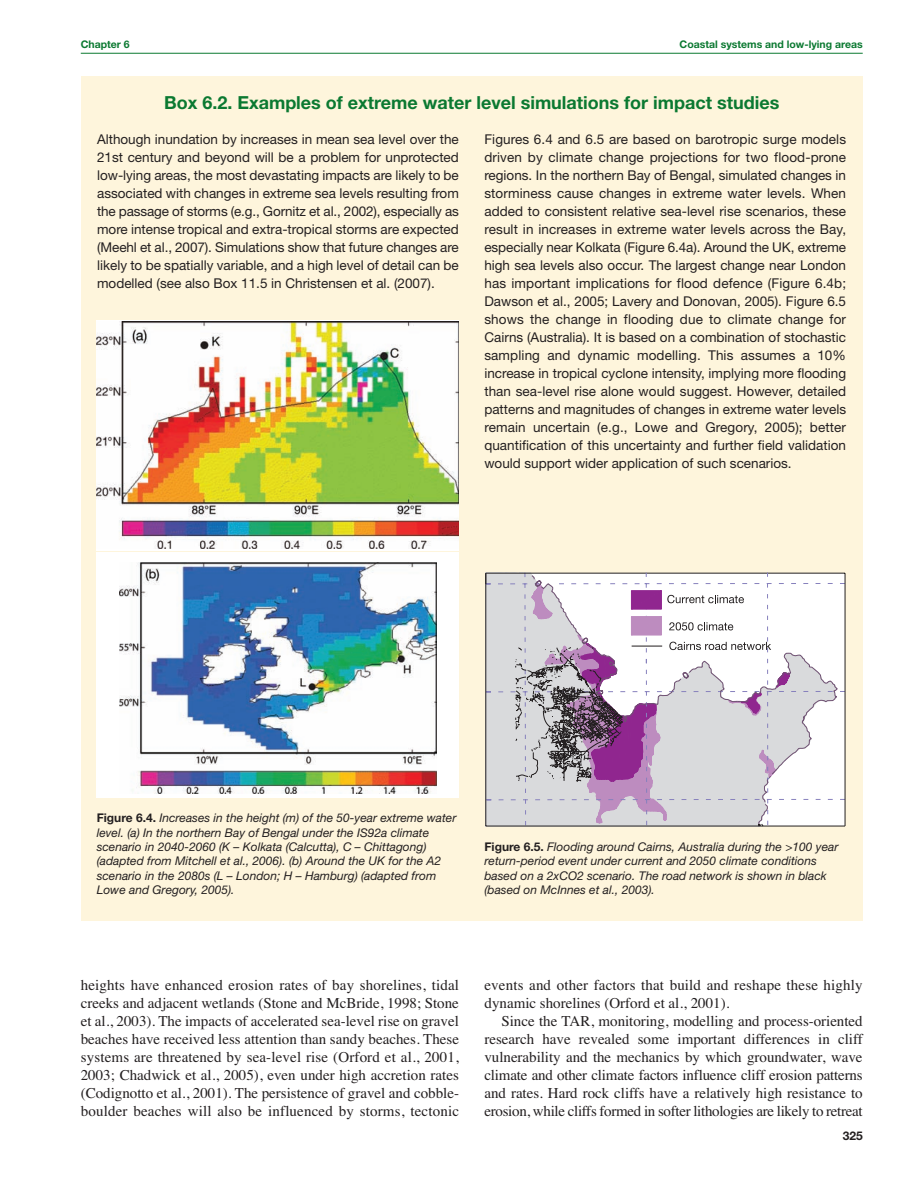
<style>
.page{position:relative;width:918px;height:1188px;background:#fff}
.page>*{position:absolute;margin:0;border:0;box-sizing:border-box;transform-origin:0 0}
.t1{font:700 18px "Helvetica Neue";color:#0b7931}
.t2{font:15px/18px "Times";letter-spacing:.01em;color:#231f20;text-align:justify}
.t3{font:13.5px/18px "Helvetica Neue";color:#231f20;text-align:justify}
.t4{font:italic 12px/14.4px "Helvetica Neue";color:#231f20}
.t5{font:700 12px "Helvetica Neue";color:#231f20}
.t6{font:700 10.5px "Helvetica Neue";color:#0b7931}
.s1{font-weight:700;font-style:normal}
</style>
<div class="page">
<hr style="left:81px;top:53px;width:782px;height:1px;background:#0b7931">
<div style="left:81px;top:77px;width:782px;height:844px;background:#fef5dc"></div>
<hr style="left:845px;top:573px;width:1px;height:253px;background:#231f20">
<hr style="left:486px;top:573px;width:359px;height:1px;background:#231f20">
<hr style="left:486px;top:826px;width:359px;height:1px;background:#231f20">
<svg style="left:485px;top:572px;width:353px;height:254px;background:#d6ced8"></svg>
<hr style="left:632px;top:646px;width:30px;height:1px;background:#2d2829">
<div style="left:96px;top:552px;width:363px;height:245px;background:#fff"></div>
<img style="left:119px;top:563px;width:317px;height:230px">
<img style="left:96px;top:322px;width:363px;height:227px">
<p class="t6" style="left:81px;top:40px;width:50px">Chapter 6</p>
<p class="t6" style="left:680px;top:40px;width:185px">Coastal systems and low-lying areas</p>
<h1 class="t1" style="left:164px;top:96px;width:617px">Box 6.2. Examples of extreme water level simulations for impact studies</h1>
<p class="t3" style="left:97px;top:132px;width:363px">Although inundation by increases in mean sea level over the 21st century and beyond will be a problem for unprotected low-lying areas, the most devastating impacts are likely to be associated with changes in extreme sea levels resulting from the passage of storms (e.g., Gornitz et al., 2002), especially as more intense tropical and extra-tropical storms are expected (Meehl et al., 2007). Simulations show that future changes are likely to be spatially variable, and a high level of detail can be modelled (see also Box 11.5 in Christensen et al. (2007).</p>
<p class="t3" style="left:484px;top:131px;width:363px">Figures 6.4 and 6.5 are based on barotropic surge models driven by climate change projections for two flood-prone regions. In the northern Bay of Bengal, simulated changes in storminess cause changes in extreme water levels. When added to consistent relative sea-level rise scenarios, these result in increases in extreme water levels across the Bay, especially near Kolkata (Figure 6.4a). Around the UK, extreme high sea levels also occur. The largest change near London has important implications for flood defence (Figure 6.4b; Dawson et al., 2005; Lavery and Donovan, 2005). Figure 6.5 shows the change in flooding due to climate change for Cairns (Australia). It is based on a combination of stochastic sampling and dynamic modelling. This assumes a 10% increase in tropical cyclone intensity, implying more flooding than sea-level rise alone would suggest. However, detailed patterns and magnitudes of changes in extreme water levels remain uncertain (e.g., Lowe and Gregory, 2005); better quantification of this uncertainty and further field validation would support wider application of such scenarios.</p>
<p class="t4" style="left:97px;top:812px;width:361px"><span class="s1">Figure 6.4.</span> Increases in the height (m) of the 50-year extreme water level. (a) In the northern Bay of Bengal under the IS92a climate scenario in 2040-2060 (K – Kolkata (Calcutta), C – Chittagong) (adapted from Mitchell et al., 2006). (b) Around the UK for the A2 scenario in the 2080s (L – London; H – Hamburg) (adapted from Lowe and Gregory, 2005).</p>
<p class="t4" style="left:485px;top:841px;width:355px"><span class="s1">Figure 6.5.</span> Flooding around Cairns, Australia during the &gt;100 year return-period event under current and 2050 climate conditions based on a 2xCO2 scenario. The road network is shown in black (based on McInnes et al., 2003).</p>
<p class="t2" style="left:81px;top:976px;width:380px">heights have enhanced erosion rates of bay shorelines, tidal creeks and adjacent wetlands (Stone and McBride, 1998; Stone et al., 2003). The impacts of accelerated sea-level rise on gravel beaches have received less attention than sandy beaches. These systems are threatened by sea-level rise (Orford et al., 2001, 2003; Chadwick et al., 2005), even under high accretion rates (Codignotto et al., 2001). The persistence of gravel and cobble&shy;boulder beaches will also be influenced by storms, tectonic</p>
<p class="t2" style="left:485px;top:976px;width:380px">events and other factors that build and reshape these highly dynamic shorelines (Orford et al., 2001).</p>
<p class="t2" style="left:485px;top:1012px;width:380px;text-indent:17px">Since the TAR, monitoring, modelling and process-oriented research have revealed some important differences in cliff vulnerability and the mechanics by which groundwater, wave climate and other climate factors influence cliff erosion patterns and rates. Hard rock cliffs have a relatively high resistance to erosion, while cliffs formed in softer lithologies are likely to retreat</p>
<p class="t5" style="left:843px;top:1131px;width:21px">325</p>
</div>
